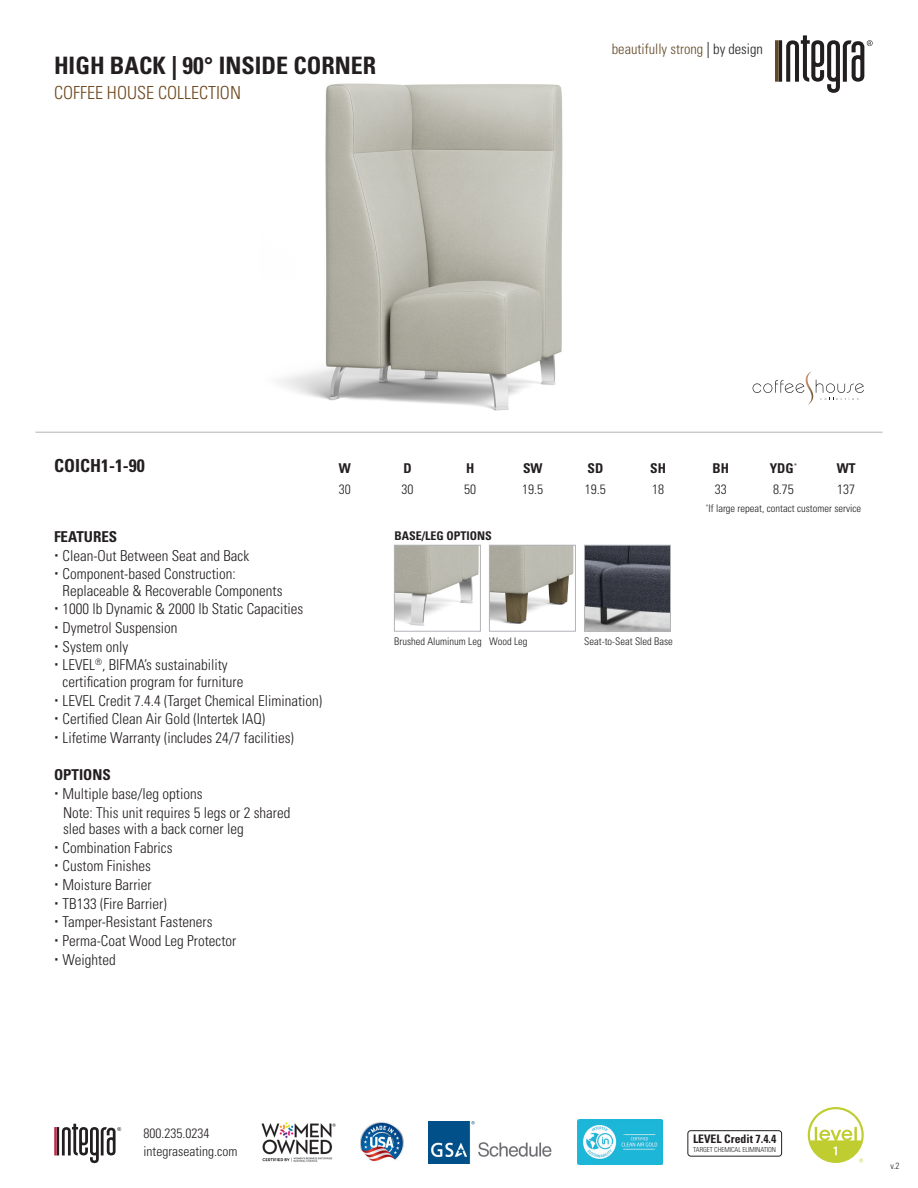
<style>
.page{position:relative;width:918px;height:1188px;background:#fff}
.page>*{position:absolute;margin:0;border:0;box-sizing:border-box;transform-origin:0 0}
.t1{font:700 condensed 24px "Univers LT Std";color:#231f20}
.t2{font:300 condensed 18px "Univers LT Std";color:#6e471d}
.t3{font:700 condensed 18px "Univers LT Std";color:#231f20}
.t4{font:300 condensed 15px/16.5px "Univers LT Std";color:#231f20}
.t5{font:700 condensed 15px "Univers LT Std";color:#231f20}
.t6{font:300 condensed 14.4px "Univers LT Std";color:#634927}
.t7{font:300 condensed 13.5px/18px "Univers LT Std";color:#231f20}
.t8{font:700 condensed 13.5px "Univers LT Std";color:#231f20}
.t9{font:700 condensed 12px "Univers LT Std";color:#231f20}
.t10{font:700 condensed 11.7px "Univers LT Std";color:#231f20}
.t11{font:300 condensed 10.5px "Univers LT Std";color:#231f20}
.t12{font:300 condensed 9px "Univers LT Std";color:#231f20}
.t13{font:300 condensed 6.9px "Univers LT Std";letter-spacing:-.01em;color:#231f20}
.s1{font-size:16.05px;color:#231f20}
.s2{color:#231f20}
</style>
<div class="page">
<hr style="left:35px;top:432px;width:848px;height:1px;background:#b2b3b7">
<svg style="left:775px;top:35px;width:98px;height:58px"></svg>
<svg style="left:753px;top:371px;width:111px;height:34px"></svg>
<svg style="left:54px;top:1124px;width:67px;height:39px"></svg>
<img style="left:360px;top:1121px;width:43px;height:41px">
<img style="left:261px;top:1122px;width:74px;height:40px">
<img style="left:577px;top:1120px;width:86px;height:44px">
<img style="left:428px;top:1121px;width:124px;height:42px">
<svg style="left:808px;top:1107px;width:56px;height:56px"></svg>
<div style="left:688px;top:1130px;width:94px;height:27px;border:1px solid #231f20;border-radius:3px"></div>
<img style="left:279px;top:83px;width:284px;height:328px">
<img style="left:396px;top:547px;width:83px;height:79px">
<div style="left:394px;top:545px;width:87px;height:86px;border:1px solid #b2b3b7"></div>
<img style="left:491px;top:547px;width:83px;height:77px">
<div style="left:489px;top:545px;width:87px;height:86px;border:1px solid #b2b3b7"></div>
<img style="left:586px;top:547px;width:83px;height:82px">
<div style="left:584px;top:545px;width:87px;height:86px;border:1px solid #b2b3b7"></div>
<p class="t1" style="left:54px;top:50px;width:324px">HIGH BACK | 90° INSIDE CORNER</p>
<p class="t2" style="left:54px;top:82px;width:189px">COFFEE HOUSE COLLECTION</p>
<p class="t6" style="left:612px;top:40px;width:153px">beautifully strong <span class="s1">|</span> <span class="s2">by design</span></p>
<p class="t3" style="left:54px;top:455px;width:92px">COICH1-1-90</p>
<p class="t8" style="left:339px;top:460px;width:14px">W</p>
<p class="t8" style="left:403px;top:460px;width:10px">D</p>
<p class="t8" style="left:466px;top:460px;width:10px">H</p>
<p class="t8" style="left:523px;top:460px;width:21px">SW</p>
<p class="t8" style="left:588px;top:460px;width:17px">SD</p>
<p class="t8" style="left:650px;top:460px;width:17px">SH</p>
<p class="t8" style="left:713px;top:460px;width:18px">BH</p>
<p class="t8" style="left:770px;top:460px;width:29px">YDG<sup>*</sup></p>
<p class="t8" style="left:837px;top:460px;width:20px">WT</p>
<p class="t7" style="left:339px;top:480px;width:13px">30</p>
<p class="t7" style="left:401px;top:480px;width:13px">30</p>
<p class="t7" style="left:464px;top:480px;width:13px">50</p>
<p class="t7" style="left:522px;top:480px;width:22px">19.5</p>
<p class="t7" style="left:585px;top:480px;width:22px">19.5</p>
<p class="t7" style="left:652px;top:480px;width:13px">18</p>
<p class="t7" style="left:715px;top:480px;width:13px">33</p>
<p class="t7" style="left:773px;top:480px;width:22px">8.75</p>
<p class="t7" style="left:837px;top:480px;width:19px">137</p>
<p class="t11" style="left:706px;top:502px;width:157px"><sup>*</sup>If large repeat, contact customer service</p>
<p class="t5" style="left:54px;top:527px;width:65px">FEATURES</p>
<p class="t4" style="left:63px;top:547px;width:188px">Clean-Out Between Seat and Back</p>
<p class="t4" style="left:63px;top:566px;width:221px">Component-based Construction:<br>Replaceable &amp; Recoverable Components</p>
<p class="t4" style="left:63px;top:601px;width:242px">1000 lb Dynamic &amp; 2000 lb Static Capacities</p>
<p class="t4" style="left:63px;top:620px;width:116px">Dymetrol Suspension</p>
<p class="t4" style="left:63px;top:638px;width:67px">System only</p>
<p class="t4" style="left:63px;top:657px;width:182px">LEVEL<sup>®</sup>, BIFMA’s sustainability certification program for furniture</p>
<p class="t4" style="left:63px;top:692px;width:261px">LEVEL Credit 7.4.4 (Target Chemical Elimination)</p>
<p class="t4" style="left:63px;top:711px;width:204px">Certified Clean Air Gold (Intertek IAQ)</p>
<p class="t4" style="left:63px;top:729px;width:233px">Lifetime Warranty (includes 24/7 facilities)</p>
<p class="t5" style="left:54px;top:766px;width:58px">OPTIONS</p>
<p class="t4" style="left:63px;top:785px;width:141px">Multiple base/leg options</p>
<p class="t4" style="left:63px;top:804px;width:229px">Note: This unit requires 5 legs or 2 shared sled bases with a back corner leg</p>
<p class="t4" style="left:63px;top:839px;width:111px">Combination Fabrics</p>
<p class="t4" style="left:63px;top:858px;width:90px">Custom Finishes</p>
<p class="t4" style="left:63px;top:877px;width:91px">Moisture Barrier</p>
<p class="t4" style="left:63px;top:895px;width:106px">TB133 (Fire Barrier)</p>
<p class="t4" style="left:63px;top:914px;width:151px">Tamper-Resistant Fasteners</p>
<p class="t4" style="left:63px;top:933px;width:175px">Perma-Coat Wood Leg Protector</p>
<p class="t4" style="left:63px;top:951px;width:55px">Weighted</p>
<p class="t9" style="left:394px;top:528px;width:99px">BASE/LEG OPTIONS</p>
<p class="t11" style="left:584px;top:635px;width:90px">Seat-to-Seat Sled Base</p>
<p class="t11" style="left:394px;top:635px;width:89px">Brushed Aluminum Leg</p>
<p class="t11" style="left:489px;top:635px;width:40px">Wood Leg</p>
<p class="t7" style="left:144px;top:1124px;width:95px">800.235.0234 integraseating.com</p>
<p class="t10" style="left:693px;top:1132px;width:85px">LEVEL Credit 7.4.4</p>
<p class="t13" style="left:693px;top:1145px;width:84px">TARGET CHEMICAL ELIMINATION</p>
<p class="t12" style="left:890px;top:1160px;width:11px">v.2</p>
</div>
